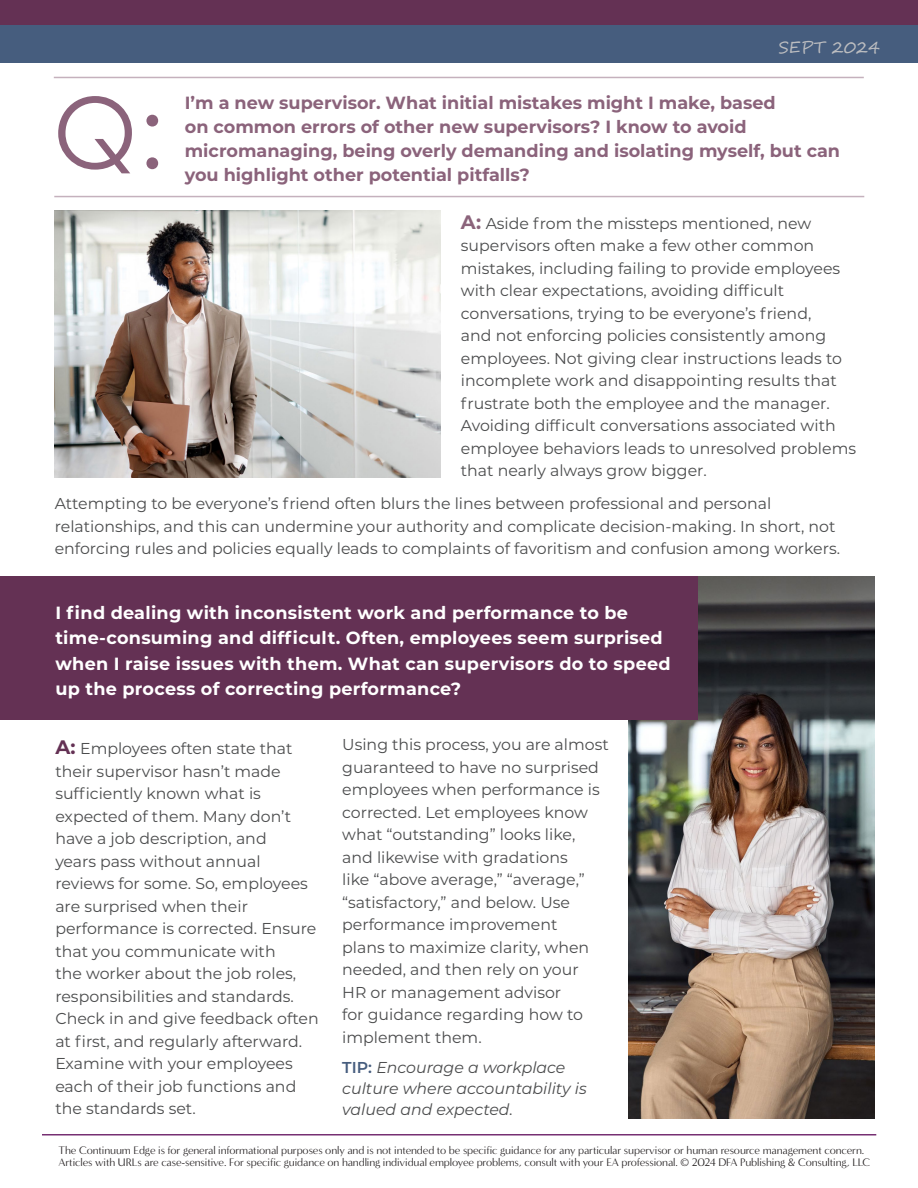
<style>
.page{position:relative;width:918px;height:1188px;background:#fff}
.page>*{position:absolute;margin:0;border:0;box-sizing:border-box;transform-origin:0 0}
.t1{font:97.5px "Century Gothic";color:#8b637b}
.t2{font:700 17.7px/24px "Montserrat";color:#8b637b}
.t3{font:700 17.7px/25.5px "Montserrat";letter-spacing:.015em;color:#fff}
.t4{font:16.5px "Segoe Script";color:#bcbdc0}
.t5{font:15.75px/22.5px "Montserrat";color:#4b4c4d}
.t6{font:italic 15.75px/21px "Montserrat";color:#4b4c4d}
.t7{font:11.25px/12.8px "Minerva Modern";letter-spacing:-.01em;color:#231f20}
.s1{font-weight:700;font-size:19.5px;color:#8b637b}
.s2{font-weight:700;font-size:19.5px;color:#643154}
.s3{font-weight:600;font-style:normal;color:#465d7e}
</style>
<div class="page">
<hr style="left:42px;top:1134px;width:834px;height:2px;background:#762f72">
<div style="left:0;top:0;width:918px;height:27px;background:#643154"></div>
<div style="left:0;top:25px;width:918px;height:38px;background:#465d7e"></div>
<hr style="left:54px;top:77px;width:810px;height:1px;background:#c5b1bd">
<hr style="left:54px;top:196px;width:810px;height:1px;background:#c5b1bd">
<img style="left:55px;top:211px;width:386px;height:266px">
<img style="left:629px;top:576px;width:246px;height:542px">
<div style="left:0;top:576px;width:698px;height:143px;background:#643154"></div>
<p class="t4" style="left:779px;top:34px;width:103px">SEPT 2024</p>
<p class="t1" style="left:53px;top:65px;width:113px">Q:</p>
<p class="t2" style="left:185px;top:89px;width:657px">I’m a new supervisor. What initial mistakes might I make, based<br>on common errors of other new supervisors? I know to avoid micromanaging, being overly demanding and isolating myself, but can you highlight other potential pitfalls?</p>
<p class="t5" style="left:461px;top:211px;width:397px"><span class="s1">A:</span> Aside from the missteps mentioned, new supervisors often make a few other common mistakes, including failing to provide employees with clear expectations, avoiding difficult conversations, trying to be everyone’s friend,<br>and not enforcing policies consistently among employees. Not giving clear instructions leads to incomplete work and disappointing results that frustrate both the employee and the manager.<br>Avoiding difficult conversations associated with employee behaviors leads to unresolved problems that nearly always grow bigger.</p>
<p class="t5" style="left:55px;top:492px;width:787px">Attempting to be everyone’s friend often blurs the lines between professional and personal relationships, and this can undermine your authority and complicate decision-making. In short, not enforcing rules and policies equally leads to complaints of favoritism and confusion among workers.</p>
<p class="t3" style="left:55px;top:599px;width:617px">I find dealing with inconsistent work and performance to be time-consuming and difficult. Often, employees seem surprised when I raise issues with them. What can supervisors do to speed up the process of correcting performance?</p>
<p class="t5" style="left:55px;top:737px;width:265px"><span class="s2">A:</span> Employees often state that their supervisor hasn’t made sufficiently known what is expected of them. Many don’t have a job description, and<br>years pass without annual reviews for some. So, employees are surprised when their performance is corrected. Ensure that you communicate with<br>the worker about the job roles, responsibilities and standards.<br>Check in and give feedback often at first, and regularly afterward.<br>Examine with your employees each of their job functions and the standards set.</p>
<p class="t5" style="left:342px;top:733px;width:268px">Using this process, you are almost guaranteed to have no surprised employees when performance is corrected. Let employees know what “outstanding” looks like, and likewise with gradations<br>like “above average,” “average,” “satisfactory,” and below. Use performance improvement<br>plans to maximize clarity, when needed, and then rely on your<br>HR or management advisor<br>for guidance regarding how to implement them.</p>
<p class="t6" style="left:342px;top:1056px;width:246px"><span class="s3">TIP:</span> Encourage a workplace culture where accountability is valued and expected.</p>
<p class="t7" style="left:58px;top:1144px;width:813px">The Continuum Edge is for general informational purposes only and is not intended to be specific guidance for any particular supervisor or human resource management concern.<br>Articles with URLs are case-sensitive. For specific guidance on handling individual employee problems, consult with your EA professional. © 2024 DFA Publishing &amp; Consulting, LLC</p>
</div>
